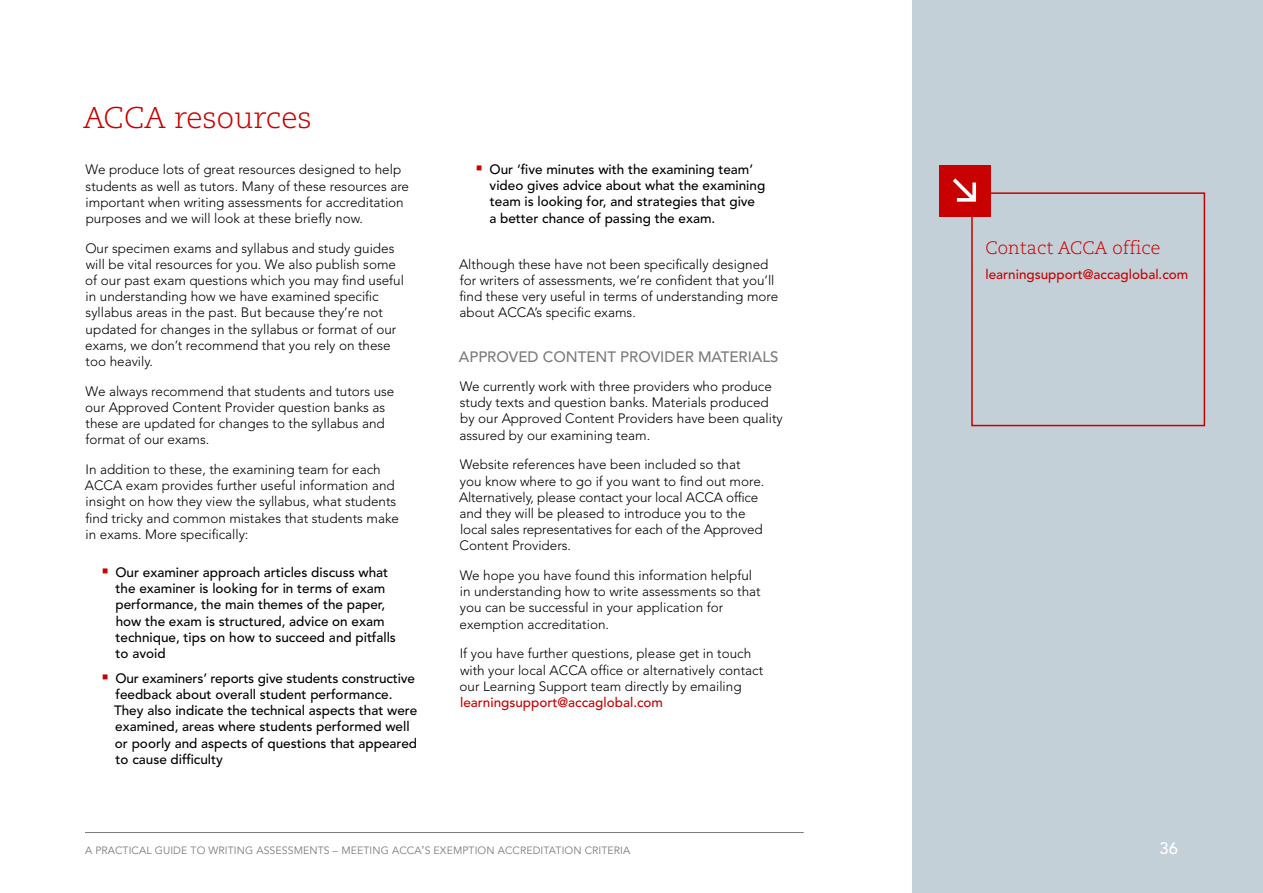
<style>
.page{position:relative;width:1263px;height:893px;background:#fff}
.page>*{position:absolute;margin:0;border:0;box-sizing:border-box;transform-origin:0 0}
.t1{font:300 30px "Caecilia";color:#c80000}
.t2{font:300 18px "Caecilia";color:#c80000}
.t3{font:500 16.5px "Avenir LT Std";color:#fff}
.t4{font:500 15px "Avenir LT Std";color:#7c7c7c}
.t5{font:300 13.5px/16.2px "Avenir LT Std";color:#000}
.t6{font:500 13.5px/16.2px "Avenir LT Std";color:#000}
.t7{font:500 13.5px "Avenir LT Std";color:#c80000}
.t8{font:10.5px "Avenir LT Std";letter-spacing:.01em;color:#7c7c7c}
.s1{color:#c80000}
.s2{font-family:"Caecilia"}
</style>
<div class="page">
<hr style="left:85px;top:832px;width:719px;height:1px;background:#7c7c7c">
<div style="left:912px;top:0;width:351px;height:893px;background:#c3d0d8"></div>
<div style="left:971px;top:192px;width:234px;height:234px;border:2px solid #c80000"></div>
<div style="left:940px;top:166px;width:51px;height:51px;background:#c80000"></div>
<svg style="left:953px;top:178px;width:23px;height:24px"></svg>
<h1 class="t1" style="left:83px;top:101px;width:230px">ACCA resources</h1>
<p class="t5" style="left:86px;top:162px;width:325px">We produce lots of great resources designed to help students as well as tutors. Many of these resources are important when writing assessments for accreditation purposes and we will look at these briefly now.</p>
<p class="t5" style="left:85px;top:240px;width:320px">Our specimen exams and syllabus and study guides will be vital resources for you. We also publish some of our past exam questions which you may find useful in understanding how we have examined specific syllabus areas in the past. But because they’re not updated for changes in the syllabus or format of our exams, we don’t recommend that you rely on these too heavily.</p>
<p class="t5" style="left:85px;top:383px;width:311px">We always recommend that students and tutors use our Approved Content Provider question banks as these are updated for changes to the syllabus and format of our exams.</p>
<p class="t5" style="left:85px;top:461px;width:316px">In addition to these, the examining team for each ACCA exam provides further useful information and insight on how they view the syllabus, what students find tricky and common mistakes that students make in exams. More specifically:</p>
<p class="t6" style="left:115px;top:565px;width:282px;text-indent:-14px"><span class="s1">▪</span> Our examiner approach articles discuss what the examiner is looking for in terms of exam performance, the main themes of the paper, how the exam is structured, advice on exam technique, tips on how to succeed and pitfalls to avoid</p>
<p class="t6" style="left:114px;top:670px;width:305px;text-indent:-13px"><span class="s1">▪</span> Our examiners’ reports give students constructive feedback about overall student performance.<br>They also indicate the technical aspects that were examined, areas where students performed well or poorly and aspects of questions that appeared to cause difficulty</p>
<p class="t6" style="left:489px;top:161px;width:277px;text-indent:-14px"><span class="s1">▪</span> Our ‘five minutes with the examining team’ video gives advice about what the examining team is looking for, and strategies that give<br>a better chance of passing the exam.</p>
<p class="t5" style="left:459px;top:256px;width:321px">Although these have not been specifically designed for writers of assessments, we’re confident that you’ll find these very useful in terms of understanding more about ACCA’s specific exams.</p>
<p class="t4" style="left:459px;top:348px;width:321px">APPROVED CONTENT PROVIDER MATERIALS</p>
<p class="t5" style="left:459px;top:378px;width:325px">We currently work with three providers who produce study texts and question banks. Materials produced by our Approved Content Providers have been quality assured by our examining team.</p>
<p class="t5" style="left:459px;top:457px;width:307px">Website references have been included so that you know where to go if you want to find out more.<br>Alternatively, please contact your local ACCA office and they will be pleased to introduce you to the local sales representatives for each of the Approved Content Providers.</p>
<p class="t5" style="left:459px;top:567px;width:303px">We hope you have found this information helpful in understanding how to write assessments so that you can be successful in your application for exemption accreditation.</p>
<p class="t5" style="left:459px;top:646px;width:305px">If you have further questions, please get in touch with your local ACCA office or alternatively contact our Learning Support team directly by emailing</p>
<p class="t7" style="left:460px;top:694px;width:204px">learningsupport@accaglobal.com</p>
<h2 class="t2" style="left:985px;top:238px;width:176px">Contact ACCA office</h2>
<p class="t7" style="left:985px;top:266px;width:204px">learningsupport@accaglobal.com</p>
<p class="t8" style="left:85px;top:844px;width:547px">A PRACTICAL GUIDE TO WRITING ASSESSMENTS – MEETING ACCA<span class="s2">’</span>S EXEMPTION ACCREDITATION CRITERIA</p>
<p class="t3" style="left:1159px;top:839px;width:20px">36</p>
</div>
